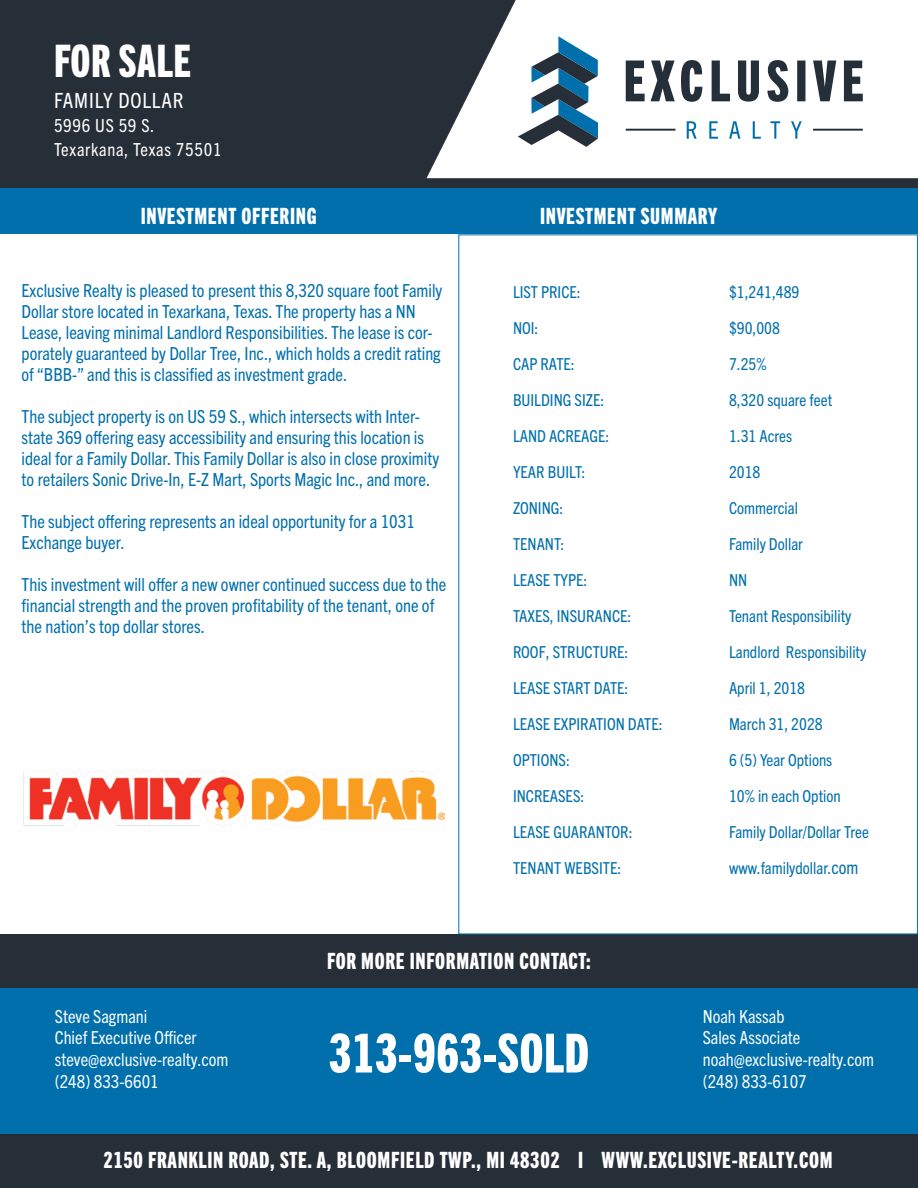
<style>
.page{position:relative;width:918px;height:1188px;background:#fff}
.page>*{position:absolute;margin:0;border:0;box-sizing:border-box;transform-origin:0 0}
.Headline_Centered{font:54px "Trade Gothic Next LT Pro Hv Cm";letter-spacing:.01em;color:#fff}
.Headlines{font:45px "Trade Gothic Next LT Pro Hv Cm";letter-spacing:.01em;color:#fff}
.Subheadlines_Centere{font:22.5px "Trade Gothic Next LT Pro Hv Cm";letter-spacing:.03em;color:#fff}
.Address{font:condensed 21px "Trade Gothic Next LT Pro";letter-spacing:.04em;color:#fff}
.t1{font:condensed 18px/21px "Trade Gothic Next LT Pro";color:#016fac}
.t2{font:condensed 18px "Trade Gothic Next LT Pro";color:#f9fcfe}
.t3{font:condensed 18px "Trade Gothic Next LT Pro";color:#f7fcfe}
.Address-2{font:condensed 18px "Trade Gothic Next LT Pro";letter-spacing:.04em;color:#fff}
.t4{font:condensed 16.5px "Trade Gothic Next LT Pro";color:#016fac}
.s1{font-size:18px}
</style>
<div class="page">
<div style="left:0;top:1134px;width:918px;height:54px;background:#262e38"></div>
<div style="left:0;top:934px;width:918px;height:54px;background:#262e38"></div>
<div style="left:0;top:0;width:918px;height:190px;background:#262e38"></div>
<svg style="left:427px;top:0;width:491px;height:178px;background:#e5e6e7"></svg>
<svg style="left:687px;top:121px;width:115px;height:18px;background:#cfe3ef"></svg>
<svg style="left:626px;top:60px;width:237px;height:42px"></svg>
<hr style="left:813px;top:129px;width:50px;height:2px;background:#252f39">
<hr style="left:626px;top:129px;width:49px;height:2px;background:#252f39">
<svg style="left:518px;top:36px;width:80px;height:111px"></svg>
<div style="left:0;top:189px;width:918px;height:45px;background:#016fac"></div>
<div style="left:1px;top:988px;width:917px;height:146px;background:#016fac"></div>
<img style="left:23px;top:770px;width:422px;height:57px">
<p class="Headlines" style="left:54px;top:30px;width:139px">FOR SALE</p>
<p class="Address" style="left:54px;top:86px;width:131px">FAMILY DOLLAR</p>
<p class="Address-2" style="left:54px;top:113px;width:102px">5996 US 59 S.</p>
<p class="Address-2" style="left:54px;top:137px;width:169px">Texarkana, Texas 75501</p>
<p class="Subheadlines_Centere" style="left:141px;top:201px;width:177px">INVESTMENT OFFERING</p>
<p class="Subheadlines_Centere" style="left:540px;top:201px;width:178px">INVESTMENT SUMMARY</p>
<p class="t1" style="left:22px;top:279px;width:422px">Exclusive Realty is pleased to present this 8,320 square foot Family Dollar store located in Texarkana, Texas. The property has a NN Lease, leaving minimal Landlord Responsibilities. The lease is cor&shy;porately guaranteed by Dollar Tree, Inc., which holds a credit rating of “BBB-” and this is classified as investment grade.</p>
<p class="t1" style="left:22px;top:405px;width:419px">The subject property is on US 59 S., which intersects with Inter&shy;state 369 offering easy accessibility and ensuring this location is ideal for a Family Dollar. This Family Dollar is also in close proximity to retailers Sonic Drive-In, E-Z Mart, Sports Magic Inc., and more.</p>
<p class="t1" style="left:22px;top:510px;width:395px">The subject offering represents an ideal opportunity for a 1031<br>Exchange buyer.</p>
<p class="t1" style="left:22px;top:573px;width:426px">This investment will offer a new owner continued success due to the financial strength and the proven profitability of the tenant, one of the nation’s top dollar stores.</p>
<p class="t4" style="left:513px;top:280px;width:69px">LIST PRICE:</p>
<p class="t4" style="left:729px;top:280px;width:72px">$1,241,489</p>
<p class="t4" style="left:513px;top:316px;width:27px">NOI:</p>
<p class="t4" style="left:729px;top:316px;width:52px">$90,008</p>
<p class="t4" style="left:513px;top:352px;width:63px">CAP RATE:</p>
<p class="t4" style="left:729px;top:352px;width:39px">7.25%</p>
<p class="t4" style="left:513px;top:388px;width:93px">BUILDING SIZE:</p>
<p class="t4" style="left:729px;top:388px;width:105px">8,320 square feet</p>
<p class="t4" style="left:513px;top:424px;width:98px">LAND ACREAGE:</p>
<p class="t4" style="left:729px;top:424px;width:65px">1.31 Acres</p>
<p class="t4" style="left:513px;top:460px;width:74px">YEAR BUILT:</p>
<p class="t4" style="left:729px;top:460px;width:33px">2018</p>
<p class="t4" style="left:513px;top:496px;width:52px">ZONING:</p>
<p class="t4" style="left:729px;top:496px;width:70px">Commercial</p>
<p class="t4" style="left:513px;top:532px;width:53px">TENANT:</p>
<p class="t4" style="left:729px;top:532px;width:75px">Family Dollar</p>
<p class="t4" style="left:513px;top:568px;width:76px">LEASE TYPE:</p>
<p class="t4" style="left:729px;top:568px;width:20px">NN</p>
<p class="t4" style="left:513px;top:604px;width:120px">TAXES, INSURANCE:</p>
<p class="t4" style="left:729px;top:604px;width:124px">Tenant Responsibility</p>
<p class="t4" style="left:513px;top:640px;width:117px">ROOF, STRUCTURE:</p>
<p class="t4" style="left:729px;top:640px;width:139px">Landlord Responsibility</p>
<p class="t4" style="left:513px;top:676px;width:117px">LEASE START DATE:</p>
<p class="t4" style="left:729px;top:676px;width:78px">April 1, 2018</p>
<p class="t4" style="left:513px;top:712px;width:151px">LEASE EXPIRATION DATE:</p>
<p class="t4" style="left:729px;top:712px;width:95px">March 31, 2028</p>
<p class="t4" style="left:513px;top:748px;width:58px">OPTIONS:</p>
<p class="t4" style="left:729px;top:748px;width:105px">6 (5) Year Options</p>
<p class="t4" style="left:513px;top:784px;width:73px">INCREASES:</p>
<p class="t4" style="left:729px;top:784px;width:113px">10% in each Option</p>
<p class="t4" style="left:513px;top:820px;width:121px">LEASE GUARANTOR:</p>
<p class="t4" style="left:729px;top:820px;width:142px">Family Dollar/Dollar Tree</p>
<p class="t4" style="left:513px;top:856px;width:110px">TENANT WEBSITE:</p>
<p class="t4" style="left:729px;top:856px;width:131px">www.familydollar.<span class="s1">com</span></p>
<p class="Subheadlines_Centere" style="left:327px;top:946px;width:265px">FOR MORE INFORMATION CONTACT:</p>
<p class="t2" style="left:55px;top:1004px;width:94px">Steve Sagmani</p>
<p class="t2" style="left:703px;top:1004px;width:83px">Noah Kassab</p>
<p class="t3" style="left:55px;top:1026px;width:143px">Chief Executive Officer</p>
<p class="t2" style="left:703px;top:1026px;width:99px">Sales Associate</p>
<p class="t3" style="left:55px;top:1047px;width:175px">steve@exclusive-realty.com</p>
<p class="t2" style="left:703px;top:1047px;width:173px">noah@exclusive-realty.com</p>
<p class="t3" style="left:55px;top:1069px;width:106px">(248) 833-6601</p>
<p class="t2" style="left:703px;top:1069px;width:106px">(248) 833-6107</p>
<p class="Headline_Centered" style="left:329px;top:1017px;width:262px">313-963-SOLD</p>
<p class="Subheadlines_Centere" style="left:103px;top:1144px;width:731px">2150 FRANKLIN ROAD, STE. A, BLOOMFIELD TWP., MI 48302 I WWW.EXCLUSIVE-REALTY.COM</p>
</div>
